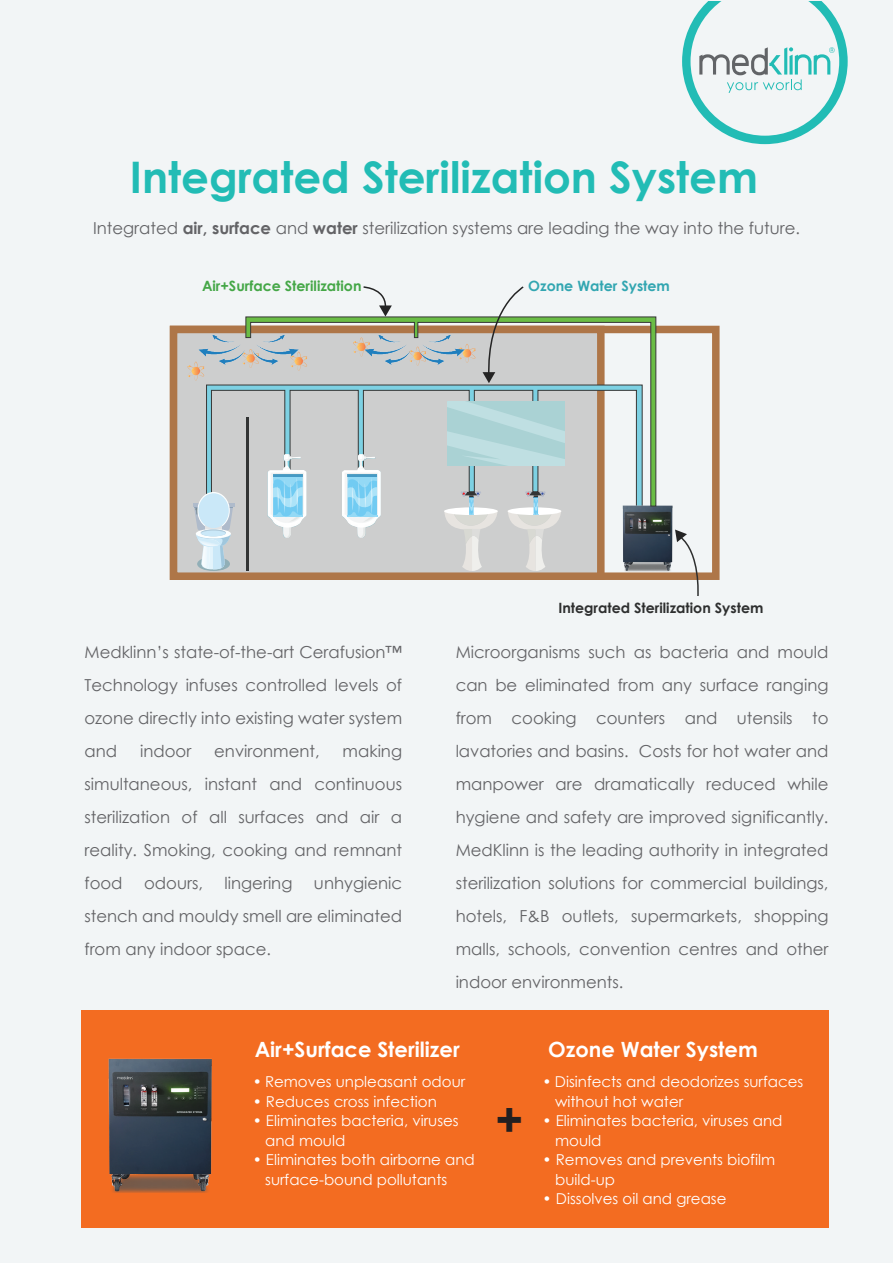
<style>
.page{position:relative;width:893px;height:1263px;background:#f2f5f6}
.page>*{position:absolute;margin:0;border:0;box-sizing:border-box;transform-origin:0 0}
.t1{font:700 47.55px "Century Gothic";color:#231f20}
.t2{font:700 43.5px "Century Gothic";color:#22bcb5}
.t3{font:700 21px "Century Gothic";color:#fff}
.t4{font:16.5px/33px "Century Gothic";color:#636366;text-align:justify}
.t5{font:15px/19.5px "Century Gothic";color:#fff}
.t6{font:700 14.25px "Century Gothic";color:#2e2f2f}
.t7{font:700 14.25px "Century Gothic";color:#45a747}
.t8{font:700 14.25px "Century Gothic";color:#32a6b1}
.s1{font-weight:700}
</style>
<div class="page">
<div style="left:81px;top:1011px;width:747px;height:217px;background:#f36c21"></div>
<svg style="left:682px;top:1px;width:166px;height:143px"></svg>
<img style="left:108px;top:1058px;width:104px;height:135px">
<div style="left:170px;top:326px;width:550px;height:254px;border:8px solid #ae7648"></div>
<div style="left:174px;top:329px;width:424px;height:247px;background:#cdcece"></div>
<div style="left:170px;top:326px;width:435px;height:254px;border:8px solid #ae7648"></div>
<hr style="left:246px;top:417px;width:3px;height:154px;background:#323434">
<svg style="left:206px;top:385px;width:399px;height:123px"></svg>
<svg style="left:508px;top:507px;width:53px;height:64px"></svg>
<svg style="left:444px;top:507px;width:54px;height:64px"></svg>
<img style="left:198px;top:325px;width:47px;height:60px">
<svg style="left:188px;top:362px;width:16px;height:19px"></svg>
<svg style="left:242px;top:349px;width:3px;height:19px"></svg>
<img style="left:267px;top:507px;width:39px;height:31px">
<svg style="left:273px;top:507px;width:30px;height:9px"></svg>
<img style="left:342px;top:507px;width:39px;height:31px">
<svg style="left:348px;top:507px;width:29px;height:9px"></svg>
<svg style="left:197px;top:557px;width:33px;height:14px"></svg>
<hr style="left:193px;top:503px;width:41px;height:4px;background:#afbbcb">
<svg style="left:197px;top:492px;width:33px;height:37px"></svg>
<div style="left:198px;top:493px;width:31px;height:35px;background:#cae8f8;border-radius:50%"></div>
<svg style="left:194px;top:504px;width:39px;height:65px"></svg>
<img style="left:619px;top:505px;width:56px;height:68px">
<svg style="left:245px;top:316px;width:412px;height:191px"></svg>
<svg style="left:362px;top:286px;width:30px;height:31px"></svg>
<svg style="left:482px;top:286px;width:43px;height:97px"></svg>
<svg style="left:675px;top:529px;width:26px;height:67px"></svg>
<h2 class="t2" style="left:130px;top:144px;width:630px">Integrated Sterilization System</h2>
<p class="t4" style="left:93px;top:211px;width:708px">Integrated <span class="s1">air, surface</span> and <span class="s1">water</span> sterilization systems are leading the way into the future.</p>
<p class="t7" style="left:202px;top:275px;width:161px">Air+Surface Sterilization</p>
<p class="t8" style="left:528px;top:275px;width:143px">Ozone Water System</p>
<p class="t4" style="left:85px;top:636px;width:319px">Medklinn’s state-of-the-art Cerafusion™ Technology infuses controlled levels of ozone directly into existing water system and</p>
<p class="t4" style="left:85px;top:735px;width:319px;text-indent:258px">making simultaneous, instant and continuous sterilization of all surfaces and air a reality. Smoking, cooking and remnant food</p>
<p class="t4" style="left:140px;top:735px;width:53px">indoor</p>
<p class="t4" style="left:214px;top:735px;width:107px">environment,</p>
<p class="t4" style="left:85px;top:867px;width:319px;text-indent:229px">unhygienic stench and mouldy smell are eliminated from any indoor space.</p>
<p class="t4" style="left:144px;top:867px;width:60px">odours,</p>
<p class="t4" style="left:225px;top:867px;width:69px">lingering</p>
<p class="t6" style="left:558px;top:597px;width:207px">Integrated Sterilization System</p>
<p class="t4" style="left:456px;top:636px;width:374px">Microorganisms such as bacteria and mould can be eliminated from any surface ranging from cooking counters and utensils to lavatories and basins. Costs for hot water and manpower are dramatically reduced while hygiene and safety are improved significantly.<br>MedKlinn is the leading authority in integrated sterilization solutions for commercial buildings, hotels, F&amp;B outlets, supermarkets, shopping malls, schools, convention centres and other indoor environments.</p>
<p class="t3" style="left:255px;top:1033px;width:206px">Air+Surface Sterilizer</p>
<p class="t5" style="left:253px;top:1072px;width:214px">• Removes unpleasant odour</p>
<p class="t5" style="left:253px;top:1091px;width:186px">• Reduces cross infection</p>
<p class="t5" style="left:265px;top:1111px;width:195px;text-indent:-12px">• Eliminates bacteria, viruses and mould</p>
<p class="t5" style="left:265px;top:1150px;width:211px;text-indent:-12px">• Eliminates both airborne and surface-bound pollutants</p>
<h1 class="t1" style="left:495px;top:1083px;width:30px">+</h1>
<p class="t3" style="left:548px;top:1033px;width:211px">Ozone Water System</p>
<p class="t5" style="left:555px;top:1072px;width:250px;text-indent:-12px">• Disinfects and deodorizes surfaces without hot water</p>
<p class="t5" style="left:555px;top:1111px;width:229px;text-indent:-12px">• Eliminates bacteria, viruses and mould</p>
<p class="t5" style="left:555px;top:1150px;width:221px;text-indent:-12px">• Removes and prevents biofilm build-up</p>
<p class="t5" style="left:543px;top:1189px;width:185px">• Dissolves oil and grease</p>
</div>
